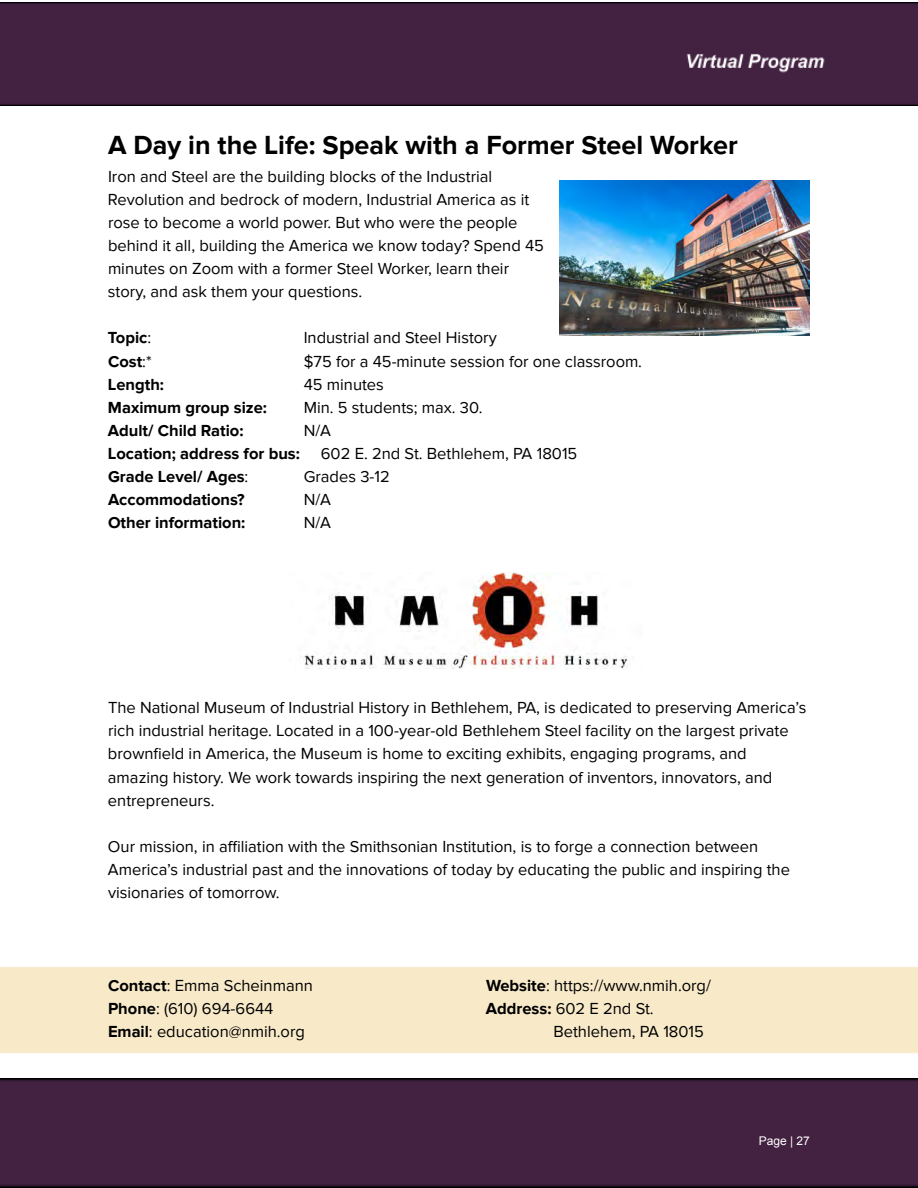
<style>
.page{position:relative;width:918px;height:1188px;background:#fff}
.page>*{position:absolute;margin:0;border:0;box-sizing:border-box;transform-origin:0 0}
.t1{font:700 27px "Proxima Nova";color:#000}
.t2{font:16.5px/23.1px "Proxima Nova";color:#000}
.t3{font:700 16.5px "Proxima Nova";color:#000}
.t4{font:12px "Arial";color:#fff}
.s1{font-weight:400}
.s2{font-weight:700}
</style>
<div class="page">
<div style="left:0;top:2px;width:918px;height:104px;background:#422141"></div>
<img style="left:559px;top:180px;width:251px;height:155px">
<img style="left:300px;top:573px;width:328px;height:96px">
<div style="left:0;top:1079px;width:918px;height:109px;background:#422141"></div>
<h1 class="t1" style="left:108px;top:129px;width:631px">A Day in the Life: Speak with a Former Steel Worker</h1>
<p class="t2" style="left:108px;top:165px;width:438px">Iron and Steel are the building blocks of the Industrial Revolution and bedrock of modern, Industrial America as it rose to become a world power. But who were the people behind it all, building the America we know today? Spend 45 minutes on Zoom with a former Steel Worker, learn their story, and ask them your questions.</p>
<p class="t3" style="left:108px;top:328px;width:45px">Topic<span class="s1">:</span></p>
<p class="t2" style="left:304px;top:327px;width:195px">Industrial and Steel History</p>
<p class="t3" style="left:108px;top:351px;width:45px">Cost<span class="s1">:*</span></p>
<p class="t2" style="left:304px;top:350px;width:340px">$75 for a 45-minute session for one classroom.</p>
<p class="t3" style="left:108px;top:375px;width:58px">Length:</p>
<p class="t2" style="left:304px;top:373px;width:82px">45 minutes</p>
<p class="t3" style="left:108px;top:398px;width:161px">Maximum group size:</p>
<p class="t2" style="left:304px;top:396px;width:180px">Min. 5 students; max. 30.</p>
<p class="t3" style="left:108px;top:421px;width:137px">Adult/ Child Ratio:</p>
<p class="t2" style="left:304px;top:419px;width:29px">N/A</p>
<p class="t3" style="left:108px;top:444px;width:193px">Location; address for bus:</p>
<p class="t2" style="left:321px;top:442px;width:258px">602 E. 2nd St. Bethlehem, PA 18015</p>
<p class="t3" style="left:108px;top:467px;width:142px">Grade Level/ Ages<span class="s1">:</span></p>
<p class="t2" style="left:304px;top:465px;width:88px">Grades 3-12</p>
<p class="t3" style="left:108px;top:490px;width:138px">Accommodations?</p>
<p class="t2" style="left:304px;top:489px;width:29px">N/A</p>
<p class="t3" style="left:108px;top:513px;width:139px">Other information:</p>
<p class="t2" style="left:304px;top:512px;width:29px">N/A</p>
<p class="t2" style="left:108px;top:697px;width:700px">The National Museum of Industrial History in Bethlehem, PA, is dedicated to preserving America’s rich industrial heritage. Located in a 100-year-old Bethlehem Steel facility on the largest private brownfield in America, the Museum is home to exciting exhibits, engaging programs, and amazing history. We work towards inspiring the next generation of inventors, innovators, and entrepreneurs.</p>
<p class="t2" style="left:108px;top:835px;width:684px">Our mission, in affiliation with the Smithsonian Institution, is to forge a connection between<br>America’s industrial past and the innovations of today by educating the public and inspiring the visionaries of tomorrow.</p>
<p class="t2" style="left:108px;top:974px;width:206px"><span class="s2">Contact</span>: Emma Scheinmann<br><span class="s2">Phone</span>: (610) 694-6644<br><span class="s2">Email</span>: education@nmih.org</p>
<p class="t2" style="left:486px;top:974px;width:226px"><span class="s2">Website</span>: https://www.nmih.org/</p>
<p class="t2" style="left:486px;top:997px;width:169px"><span class="s2">Address:</span> 602 E 2nd St.</p>
<p class="t2" style="left:553px;top:1020px;width:152px">Bethlehem, PA 18015</p>
<p class="t4" style="left:759px;top:1133px;width:53px">Page | 27</p>
</div>
